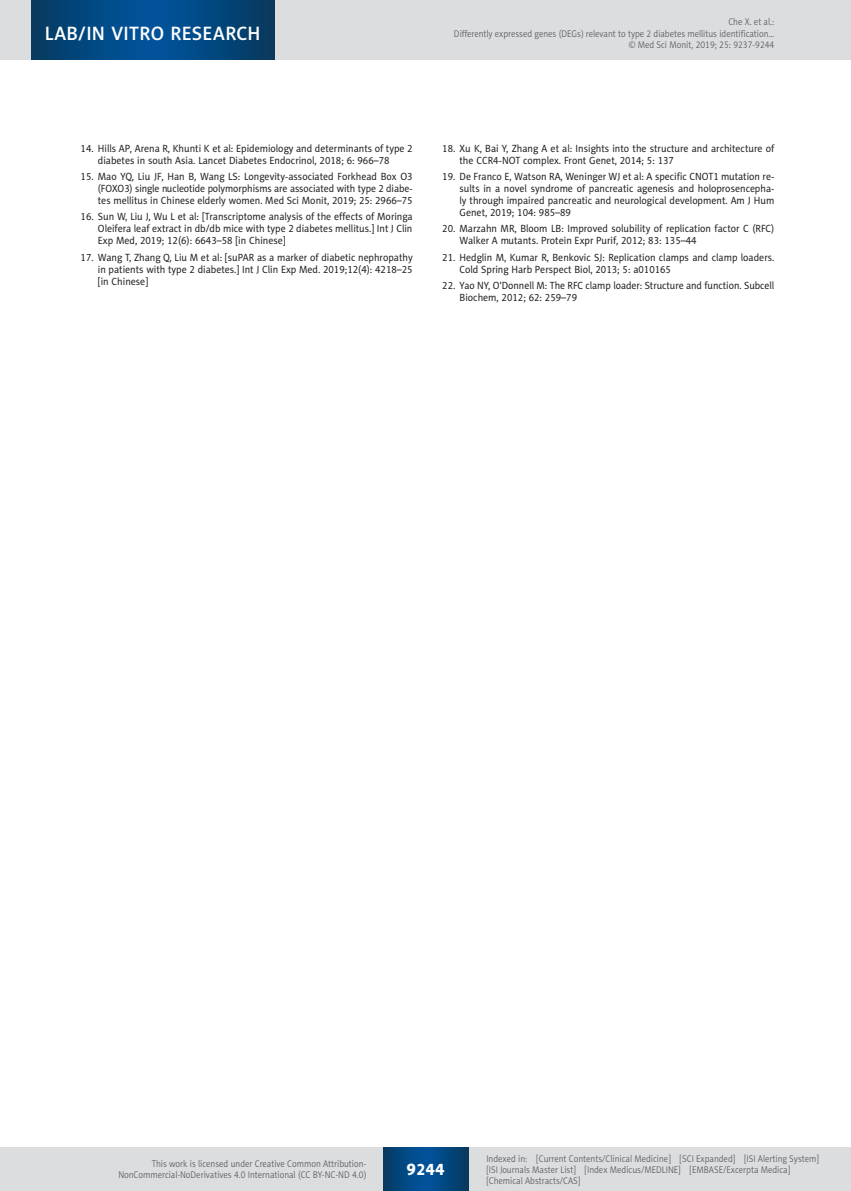
<style>
.page{position:relative;width:851px;height:1191px;background:#fff}
.page>*{position:absolute;margin:0;border:0;box-sizing:border-box;transform-origin:0 0}
.t1{font:19.5px "Naomi Sans EFN Medium";letter-spacing:.015em;color:#fff}
.t2{font:16.5px "Naomi Sans EFN Heavy";color:#fff}
.MSM_Referencje_punkt{font:10.5px/12px "Naomi Sans EFN";color:#231f20;text-align:justify;scale:.95 1}
.MSM_Referencje_punkt-2{font:10.5px/12px "Naomi Sans EFN";color:#231f20;scale:.94 1}
.t3{font:9.75px/11.2px "Naomi Sans EFN Light";color:#57585a;text-align:right;scale:.9 1}
</style>
<div class="page">
<div style="left:0;top:1148px;width:850px;height:43px;background:#dcdddf"></div>
<svg style="left:383px;top:1147px;width:85px;height:43px"></svg>
<div style="left:0;top:0;width:850px;height:60px;background:#dcdddf"></div>
<svg style="left:32px;top:0;width:242px;height:60px"></svg>
<h1 class="t1" style="left:45px;top:22px;width:217px">LAB/IN VITRO RESEARCH</h1>
<p class="t3" style="left:454px;top:16px;width:357px">Che X. et al.:<br>Differently expressed genes (DEGs) relevant to type 2 diabetes mellitus identification… © Med Sci Monit, 2019; 25: 9237-9244</p>
<p class="MSM_Referencje_punkt" style="left:81px;top:142px;width:351px;text-align:center">14. Hills AP, Arena R, Khunti K et al: Epidemiology and determinants of type 2 diabetes in south Asia. Lancet Diabetes Endocrinol, 2018; 6: 966–78</p>
<p class="MSM_Referencje_punkt" style="left:98px;top:171px;width:333px;text-indent:-17px">15. Mao YQ, Liu JF, Han B, Wang LS: Longevity-associated Forkhead Box O3 (FOXO3) single nucleotide polymorphisms are associated with type 2 diabe&shy;tes mellitus in Chinese elderly women. Med Sci Monit, 2019; 25: 2966–75</p>
<p class="MSM_Referencje_punkt" style="left:98px;top:211px;width:333px;text-indent:-17px">16. Sun W, Liu J, Wu L et al: [Transcriptome analysis of the effects of Moringa Oleifera leaf extract in db/db mice with type 2 diabetes mellitus.] Int J Clin Exp Med, 2019; 12(6): 6643–58 [in Chinese]</p>
<p class="MSM_Referencje_punkt" style="left:98px;top:251px;width:333px;text-indent:-17px">17. Wang T, Zhang Q, Liu M et al: [suPAR as a marker of diabetic nephropathy in patients with type 2 diabetes.] Int J Clin Exp Med. 2019;12(4): 4218–25 [in Chinese]</p>
<p class="MSM_Referencje_punkt" style="left:459px;top:142px;width:333px;text-indent:-17px">18. Xu K, Bai Y, Zhang A et al: Insights into the structure and architecture of the CCR4-NOT complex. Front Genet, 2014; 5: 137</p>
<p class="MSM_Referencje_punkt" style="left:459px;top:171px;width:333px;text-indent:-17px">19. De Franco E, Watson RA, Weninger WJ et al: A specific CNOT1 mutation re&shy;sults in a novel syndrome of pancreatic agenesis and holoprosencepha&shy;ly through impaired pancreatic and neurological development. Am J Hum Genet, 2019; 104: 985–89</p>
<p class="MSM_Referencje_punkt" style="left:459px;top:223px;width:333px;text-indent:-17px">20. Marzahn MR, Bloom LB: Improved solubility of replication factor C (RFC)<br>Walker A mutants. Protein Expr Purif, 2012; 83: 135–44</p>
<p class="MSM_Referencje_punkt" style="left:459px;top:251px;width:333px;text-indent:-17px">21. Hedglin M, Kumar R, Benkovic SJ: Replication clamps and clamp loaders.<br>Cold Spring Harb Perspect Biol, 2013; 5: a010165</p>
<p class="MSM_Referencje_punkt-2" style="left:459px;top:279px;width:336px;text-indent:-17px">22. Yao NY, O’Donnell M: The RFC clamp loader: Structure and function. Subcell<br>Biochem, 2012; 62: 259–79</p>
<p class="t3" style="left:118px;top:1158px;width:277px">This work is licensed under Creative Common Attribution-<br>NonCommercial-NoDerivatives 4.0 International (CC BY-NC-ND 4.0)</p>
<h2 class="t2" style="left:406px;top:1159px;width:40px">9244</h2>
<p class="t3" style="left:486px;top:1152px;width:371px;text-align:left">Indexed in: [Current Contents/Clinical Medicine] [SCI Expanded] [ISI Alerting System] [ISI Journals Master List] [Index Medicus/MEDLINE] [EMBASE/Excerpta Medica] [Chemical Abstracts/CAS]</p>
</div>
